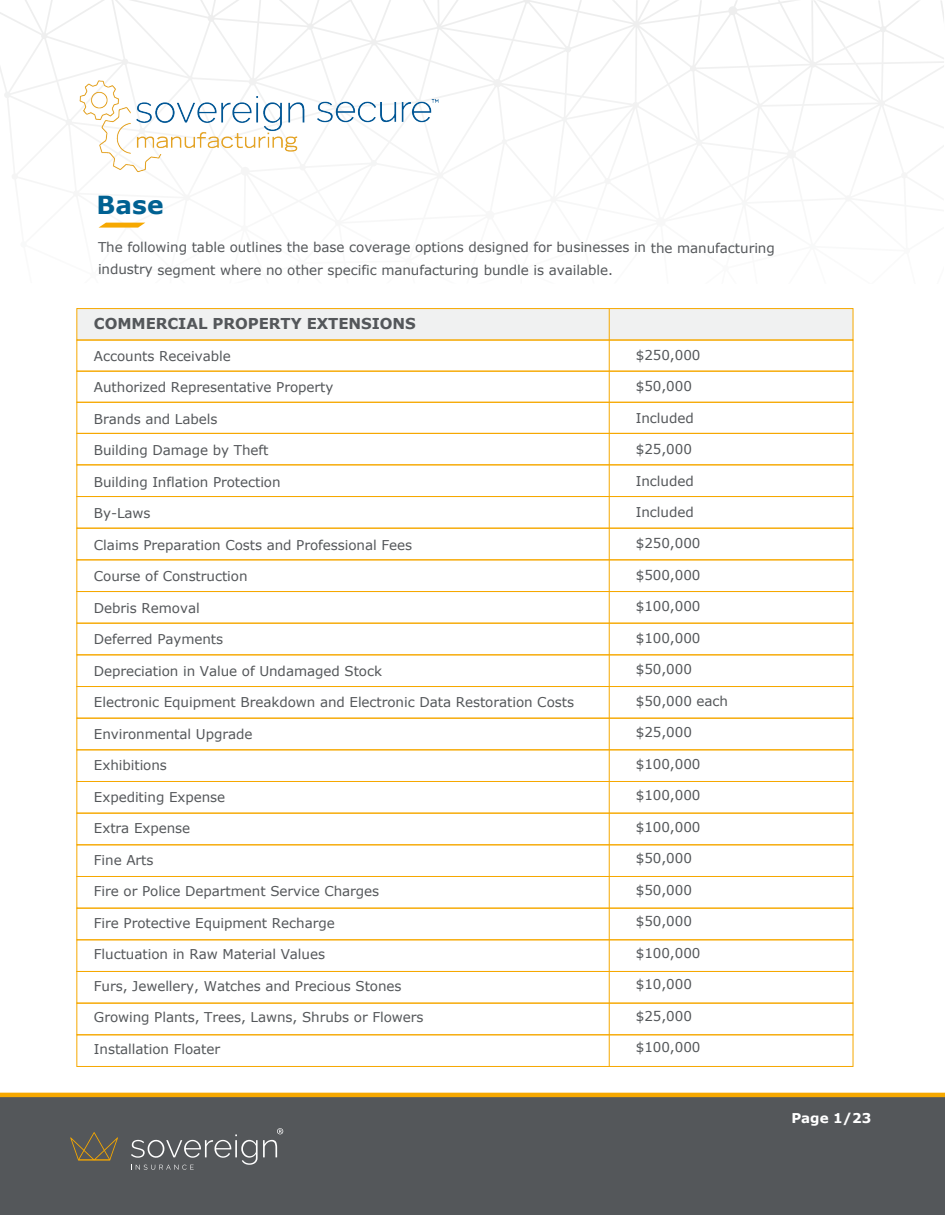
<style>
.page{position:relative;width:945px;height:1215px;background:#fff}
.page>*{position:absolute;margin:0;border:0;box-sizing:border-box;transform-origin:0 0}
.t1{font:700 24.9px "Verdana";color:#006192}
.t2{font:700 15px "Verdana";letter-spacing:-.005em;color:#54575a}
.t3{font:13.5px/22.5px "Verdana";letter-spacing:-.005em;color:#54575a}
.t4{font:700 13.5px "Verdana";color:#fff}
</style>
<div class="page">
<div style="left:77px;top:433px;width:776px;height:32px;border:1px solid #f6a800"></div>
<svg style="left:0;top:0;width:944px;height:228px"></svg>
<div style="left:77px;top:308px;width:776px;height:32px;background:#f0f1f1;border:1px solid #f6a800"></div>
<div style="left:77px;top:340px;width:776px;height:31px;border:1px solid #f6a800"></div>
<div style="left:77px;top:371px;width:776px;height:31px;border:1px solid #f6a800"></div>
<div style="left:77px;top:402px;width:776px;height:32px;border:1px solid #f6a800"></div>
<div style="left:77px;top:496px;width:776px;height:32px;border:1px solid #f6a800"></div>
<div style="left:77px;top:528px;width:776px;height:32px;border:1px solid #f6a800"></div>
<div style="left:77px;top:591px;width:776px;height:32px;border:1px solid #f6a800"></div>
<div style="left:77px;top:623px;width:776px;height:32px;border:1px solid #f6a800"></div>
<div style="left:77px;top:686px;width:776px;height:32px;border:1px solid #f6a800"></div>
<div style="left:77px;top:718px;width:776px;height:32px;border:1px solid #f6a800"></div>
<div style="left:77px;top:781px;width:776px;height:32px;border:1px solid #f6a800"></div>
<div style="left:77px;top:813px;width:776px;height:32px;border:1px solid #f6a800"></div>
<div style="left:77px;top:876px;width:776px;height:32px;border:1px solid #f6a800"></div>
<div style="left:77px;top:908px;width:776px;height:32px;border:1px solid #f6a800"></div>
<div style="left:77px;top:971px;width:776px;height:32px;border:1px solid #f6a800"></div>
<div style="left:77px;top:1003px;width:776px;height:32px;border:1px solid #f6a800"></div>
<div style="left:77px;top:1035px;width:776px;height:32px;border:1px solid #f6a800"></div>
<hr style="left:609px;top:308px;width:1px;height:758px;background:#f6a800">
<img style="left:42px;top:37px;width:432px;height:162px">
<div style="left:0;top:1094px;width:945px;height:121px;background:#54575a"></div>
<hr style="left:0;top:1093px;width:945px;height:4px;background:#f6a800">
<svg style="left:70px;top:1132px;width:48px;height:28px"></svg>
<svg style="left:131px;top:1128px;width:152px;height:42px"></svg>
<svg style="left:99px;top:223px;width:46px;height:5px"></svg>
<h1 class="t1" style="left:97px;top:189px;width:68px">Base</h1>
<p class="t3" style="left:98px;top:236px;width:678px">The following table outlines the base coverage options designed for businesses in the manufacturing industry segment where no other specific manufacturing bundle is available.</p>
<p class="t2" style="left:94px;top:314px;width:323px">COMMERCIAL PROPERTY EXTENSIONS</p>
<p class="t3" style="left:94px;top:345px;width:138px">Accounts Receivable</p>
<p class="t3" style="left:94px;top:376px;width:241px">Authorized Representative Property</p>
<p class="t3" style="left:94px;top:408px;width:125px">Brands and Labels</p>
<p class="t3" style="left:94px;top:439px;width:176px">Building Damage by Theft</p>
<p class="t3" style="left:94px;top:471px;width:188px">Building Inflation Protection</p>
<p class="t3" style="left:94px;top:502px;width:58px">By-Laws</p>
<p class="t3" style="left:94px;top:534px;width:320px">Claims Preparation Costs and Professional Fees</p>
<p class="t3" style="left:94px;top:565px;width:155px">Course of Construction</p>
<p class="t3" style="left:94px;top:597px;width:107px">Debris Removal</p>
<p class="t3" style="left:94px;top:628px;width:131px">Deferred Payments</p>
<p class="t3" style="left:94px;top:660px;width:290px">Depreciation in Value of Undamaged Stock</p>
<p class="t3" style="left:94px;top:691px;width:482px">Electronic Equipment Breakdown and Electronic Data Restoration Costs</p>
<p class="t3" style="left:94px;top:723px;width:160px">Environmental Upgrade</p>
<p class="t3" style="left:94px;top:754px;width:74px">Exhibitions</p>
<p class="t3" style="left:94px;top:786px;width:133px">Expediting Expense</p>
<p class="t3" style="left:94px;top:817px;width:98px">Extra Expense</p>
<p class="t3" style="left:94px;top:849px;width:61px">Fine Arts</p>
<p class="t3" style="left:94px;top:880px;width:287px">Fire or Police Department Service Charges</p>
<p class="t3" style="left:94px;top:912px;width:242px">Fire Protective Equipment Recharge</p>
<p class="t3" style="left:94px;top:943px;width:233px">Fluctuation in Raw Material Values</p>
<p class="t3" style="left:94px;top:975px;width:309px">Furs, Jewellery, Watches and Precious Stones</p>
<p class="t3" style="left:94px;top:1006px;width:331px">Growing Plants, Trees, Lawns, Shrubs or Flowers</p>
<p class="t3" style="left:94px;top:1038px;width:128px">Installation Floater</p>
<p class="t3" style="left:636px;top:344px;width:66px">$250,000</p>
<p class="t3" style="left:636px;top:375px;width:58px">$50,000</p>
<p class="t3" style="left:636px;top:407px;width:59px">Included</p>
<p class="t3" style="left:636px;top:438px;width:58px">$25,000</p>
<p class="t3" style="left:636px;top:470px;width:59px">Included</p>
<p class="t3" style="left:636px;top:501px;width:59px">Included</p>
<p class="t3" style="left:636px;top:533px;width:66px">$250,000</p>
<p class="t3" style="left:636px;top:564px;width:66px">$500,000</p>
<p class="t3" style="left:636px;top:596px;width:66px">$100,000</p>
<p class="t3" style="left:636px;top:627px;width:66px">$100,000</p>
<p class="t3" style="left:636px;top:659px;width:58px">$50,000</p>
<p class="t3" style="left:636px;top:690px;width:94px">$50,000 each</p>
<p class="t3" style="left:636px;top:722px;width:58px">$25,000</p>
<p class="t3" style="left:636px;top:753px;width:66px">$100,000</p>
<p class="t3" style="left:636px;top:785px;width:66px">$100,000</p>
<p class="t3" style="left:636px;top:816px;width:66px">$100,000</p>
<p class="t3" style="left:636px;top:847px;width:58px">$50,000</p>
<p class="t3" style="left:636px;top:879px;width:58px">$50,000</p>
<p class="t3" style="left:636px;top:910px;width:58px">$50,000</p>
<p class="t3" style="left:636px;top:942px;width:66px">$100,000</p>
<p class="t3" style="left:636px;top:973px;width:58px">$10,000</p>
<p class="t3" style="left:636px;top:1005px;width:58px">$25,000</p>
<p class="t3" style="left:636px;top:1036px;width:66px">$100,000</p>
<p class="t4" style="left:791px;top:1109px;width:82px">Page 1/23</p>
</div>
